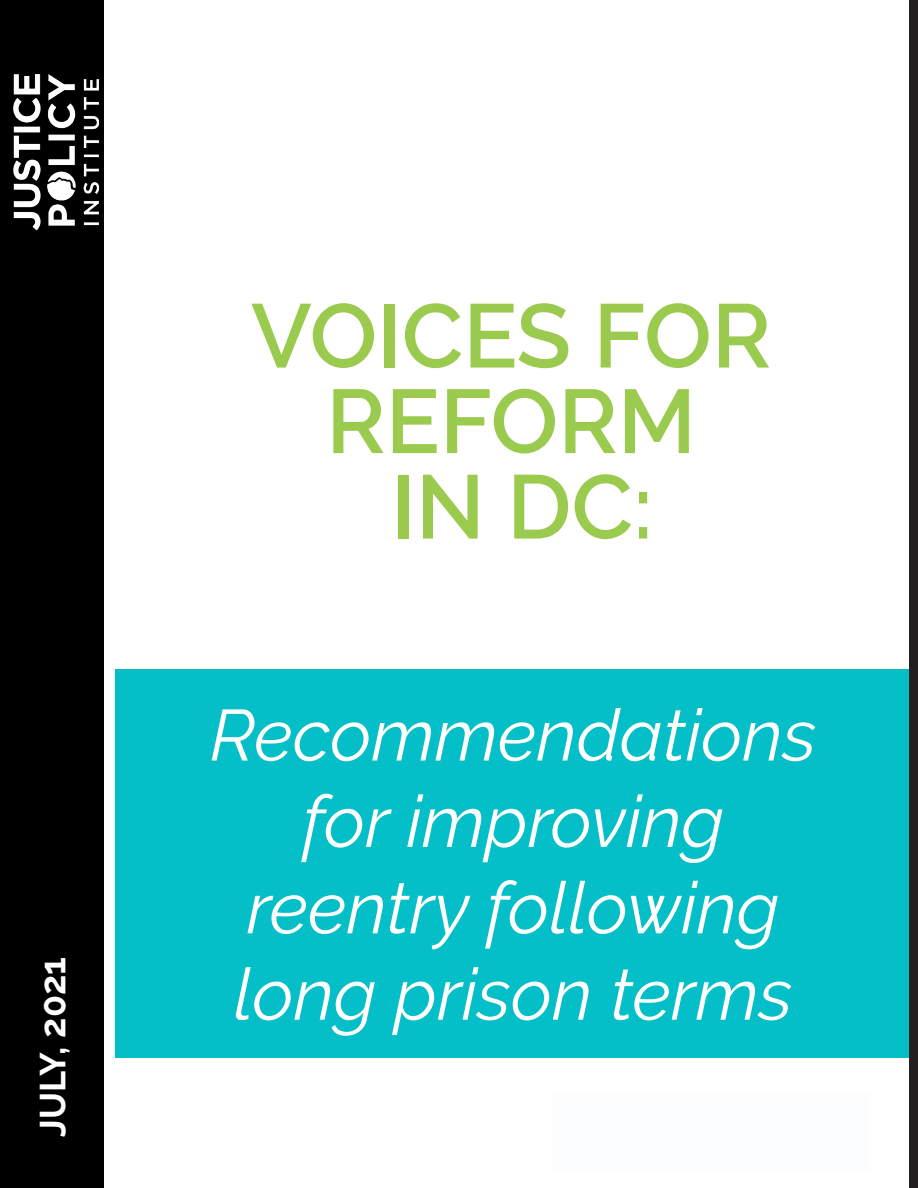
<style>
.page{position:relative;width:918px;height:1188px;background:#fff}
.page>*{position:absolute;margin:0;border:0;box-sizing:border-box;transform-origin:0 0}
.t1{font:600 90px "Raleway";color:#9bcb4e}
.t2{font:italic 72px "Raleway";color:#fff}
.TOC_Subsection_Heade{font:700 36px "Raleway";color:#fff}
</style>
<div class="page">
<div style="left:0;top:0;width:106px;height:1188px;background:#000"></div>
<img style="left:13px;top:64px;width:92px;height:174px">
<div style="left:909px;top:0;width:9px;height:1188px;background:#231f20"></div>
<div style="left:105px;top:0;width:9px;height:1188px;background:#fff"></div>
<div style="left:116px;top:670px;width:793px;height:388px;background:#04bfc7"></div>
<div style="left:553px;top:1094px;width:315px;height:77px;background:#fbfdfe"></div>
<p class="TOC_Subsection_Heade" style="left:32px;top:1137px;width:181px;rotate:-90deg">JULY, 2021</p>
<p class="t1" style="left:251px;top:284px;width:522px">VOICES FOR</p>
<p class="t1" style="left:326px;top:370px;width:371px">REFORM</p>
<p class="t1" style="left:391px;top:455px;width:263px">IN DC:</p>
<p class="t2" style="left:210px;top:693px;width:608px">Recommendations</p>
<p class="t2" style="left:302px;top:780px;width:424px">for improving</p>
<p class="t2" style="left:247px;top:866px;width:534px">reentry following</p>
<p class="t2" style="left:234px;top:953px;width:560px">long prison terms</p>
</div>
